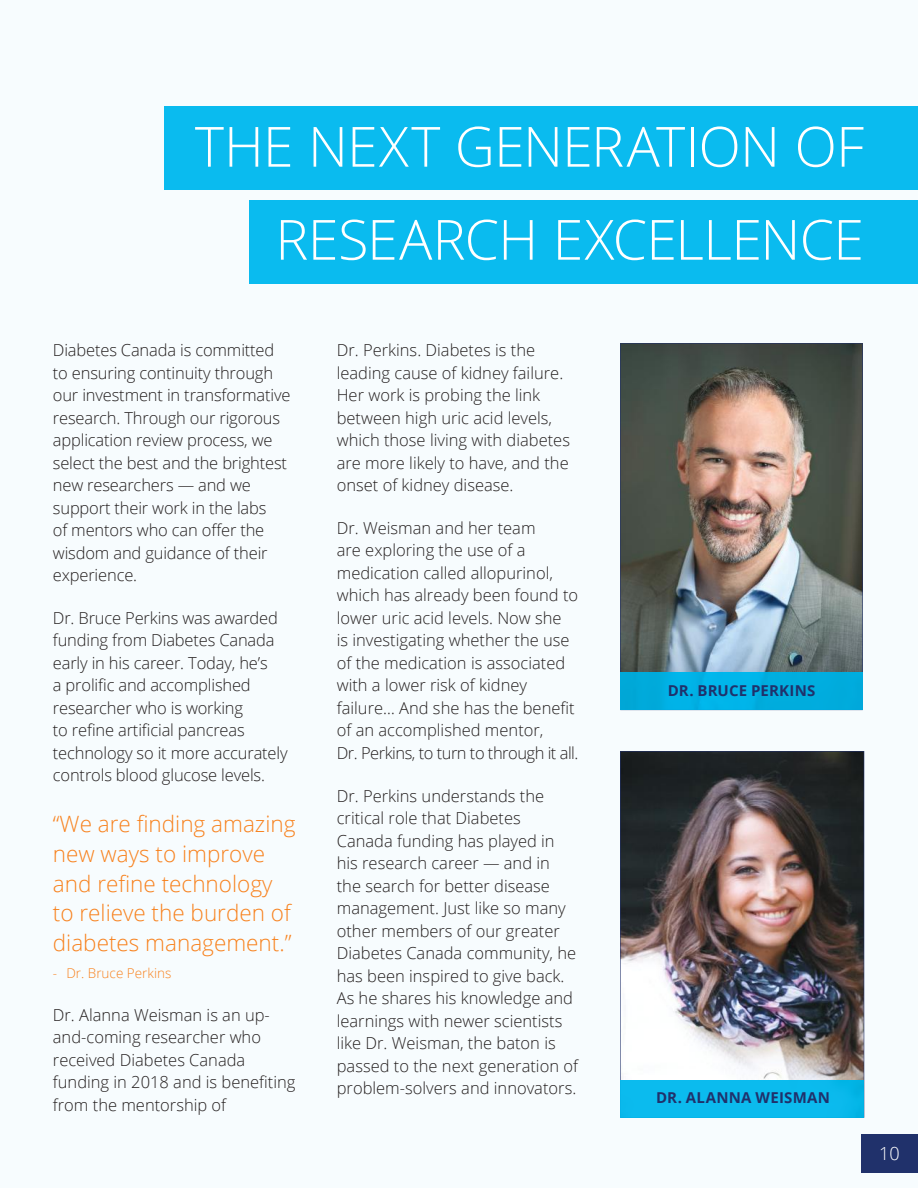
<style>
.page{position:relative;width:918px;height:1188px;background:#f7fcfe}
.page>*{position:absolute;margin:0;border:0;box-sizing:border-box;transform-origin:0 0}
.t1{font:300 55.5px/93px "Open Sans";letter-spacing:-.015em;color:#fff;text-align:right}
.t2{font:300 22.5px/30px "Open Sans";color:#f8821e}
.t3{font:300 18px "Open Sans";color:#fff}
.t4{font:300 16.5px/22.5px "Open Sans";color:#241f1f}
.t5{font:700 15px "Open Sans";letter-spacing:.015em;color:#20316b}
.t6{font:300 13.5px "Open Sans";color:#f8821e}
</style>
<div class="page">
<div style="left:164px;top:107px;width:754px;height:83px;background:#0abbef"></div>
<div style="left:249px;top:201px;width:669px;height:83px;background:#0abbef"></div>
<img style="left:620px;top:751px;width:244px;height:367px">
<div style="left:621px;top:1080px;width:243px;height:37px;background:#0bbbee"></div>
<img style="left:620px;top:343px;width:243px;height:367px">
<svg style="left:621px;top:673px;width:241px;height:37px;background:#00aee1"></svg>
<div style="left:861px;top:1134px;width:57px;height:39px;background:#20316b"></div>
<h1 class="t1" style="left:195px;top:99px;width:671px">THE NEXT GENERATION OF<br>RESEARCH EXCELLENCE</h1>
<p class="t4" style="left:53px;top:338px;width:239px">Diabetes Canada is committed to ensuring continuity through our investment in transformative research. Through our rigorous application review process, we select the best and the brightest new researchers — and we support their work in the labs<br>of mentors who can offer the wisdom and guidance of their experience.</p>
<p class="t4" style="left:53px;top:606px;width:236px">Dr. Bruce Perkins was awarded funding from Diabetes Canada early in his career. Today, he’s<br>a prolific and accomplished researcher who is working<br>to refine artificial pancreas technology so it more accurately controls blood glucose levels.</p>
<h2 class="t2" style="left:53px;top:808px;width:244px">“We are finding amazing new ways to improve and refine technology to relieve the burden of diabetes management.”</h2>
<p class="t6" style="left:53px;top:964px;width:120px">- Dr. Bruce Perkins</p>
<p class="t4" style="left:53px;top:1003px;width:244px">Dr. Alanna Weisman is an up&shy;and-coming researcher who received Diabetes Canada funding in 2018 and is benefiting from the mentorship of</p>
<p class="t4" style="left:337px;top:338px;width:235px">Dr. Perkins. Diabetes is the leading cause of kidney failure.<br>Her work is probing the link between high uric acid levels, which those living with diabetes are more likely to have, and the onset of kidney disease.</p>
<p class="t4" style="left:337px;top:516px;width:243px">Dr. Weisman and her team<br>are exploring the use of a medication called allopurinol, which has already been found to lower uric acid levels. Now she<br>is investigating whether the use of the medication is associated with a lower risk of kidney failure… And she has the benefit of an accomplished mentor,<br>Dr. Perkins, to turn to through it all.</p>
<p class="t4" style="left:337px;top:784px;width:243px">Dr. Perkins understands the critical role that Diabetes<br>Canada funding has played in his research career — and in the search for better disease management. Just like so many other members of our greater<br>Diabetes Canada community, he has been inspired to give back.<br>As he shares his knowledge and learnings with newer scientists like Dr. Weisman, the baton is passed to the next generation of problem-solvers and innovators.</p>
<p class="t5" style="left:668px;top:680px;width:149px">DR. BRUCE PERKINS</p>
<p class="t5" style="left:656px;top:1087px;width:176px">DR. ALANNA WEISMAN</p>
<p class="t3" style="left:879px;top:1141px;width:22px">10</p>
</div>
